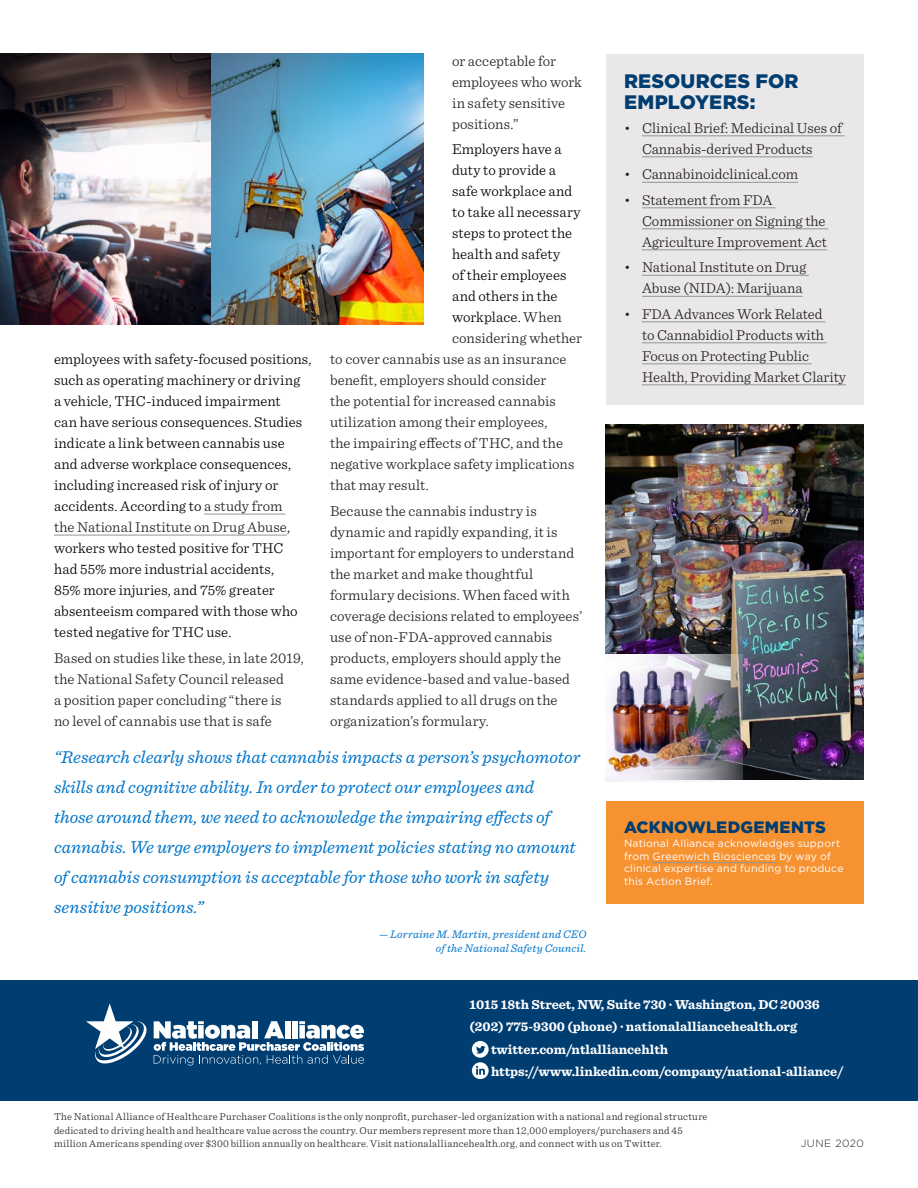
<style>
.page{position:relative;width:918px;height:1188px;background:#fff}
.page>*{position:absolute;margin:0;border:0;box-sizing:border-box;transform-origin:0 0}
.t1{font:900 19.5px/21px "Gotham";letter-spacing:.01em;color:#003d71}
.t2{font:italic 18px/30px "Sentinel";color:#0075c9}
.t3{font:900 16.5px "Gotham";letter-spacing:.01em;color:#003d71}
.t4{font:300 15px/21px "Sentinel";color:#231f20}
.t5{font:300 15px/21px "Sentinel";letter-spacing:.01em;color:#000}
.t6{font:300 15px "Sentinel";letter-spacing:.02em;color:#231f20}
.t7{font:700 13.5px "Sentinel";color:#fff}
.t8{font:italic 11.55px/13.5px "Sentinel";letter-spacing:.02em;color:#0075c9;text-align:right}
.t9{font:300 10.5px/13.5px "Sentinel";letter-spacing:.02em;color:#231f20}
.t10{font:10.5px/12.8px "Gotham";letter-spacing:.02em;color:#fff}
.t11{font:300 10.5px "Gotham";letter-spacing:.045em;color:#231f20}
.s1{color:#231f20}
</style>
<div class="page">
<img style="left:0;top:53px;width:424px;height:272px">
<div style="left:606px;top:54px;width:258px;height:351px;background:#e9e7e7"></div>
<hr style="left:642px;top:136px;width:203px;height:1px;background:#939598">
<hr style="left:642px;top:157px;width:171px;height:1px;background:#939598">
<hr style="left:642px;top:182px;width:156px;height:1px;background:#939598">
<hr style="left:642px;top:208px;width:133px;height:1px;background:#939598">
<hr style="left:642px;top:229px;width:186px;height:1px;background:#939598">
<hr style="left:642px;top:250px;width:185px;height:1px;background:#939598">
<hr style="left:642px;top:275px;width:167px;height:1px;background:#939598">
<hr style="left:642px;top:296px;width:161px;height:1px;background:#939598">
<hr style="left:642px;top:322px;width:183px;height:1px;background:#939598">
<hr style="left:642px;top:343px;width:185px;height:1px;background:#939598">
<hr style="left:642px;top:364px;width:170px;height:1px;background:#939598">
<hr style="left:642px;top:385px;width:204px;height:1px;background:#939598">
<div style="left:0;top:980px;width:918px;height:121px;background:#003d71"></div>
<svg style="left:86px;top:1003px;width:278px;height:63px"></svg>
<svg style="left:472px;top:1041px;width:17px;height:38px"></svg>
<hr style="left:204px;top:514px;width:81px;height:1px;background:#939598">
<hr style="left:54px;top:535px;width:233px;height:1px;background:#939598">
<div style="left:606px;top:801px;width:258px;height:102px;background:#f79231"></div>
<hr style="left:653px;top:862px;width:123px;height:1px;background:#939598">
<img style="left:606px;top:425px;width:258px;height:355px">
<img style="left:606px;top:654px;width:136px;height:127px">
<p class="t4" style="left:452px;top:49px;width:131px">or acceptable for employees who work in safety sensitive positions.”</p>
<p class="t5" style="left:452px;top:138px;width:111px">Employers have a</p>
<p class="t5" style="left:452px;top:159px;width:106px">duty to provide a</p>
<p class="t5" style="left:452px;top:180px;width:122px">safe workplace and</p>
<p class="t5" style="left:452px;top:201px;width:130px">to take all necessary</p>
<p class="t5" style="left:452px;top:222px;width:122px">steps to protect the</p>
<p class="t5" style="left:452px;top:243px;width:110px">health and safety</p>
<p class="t5" style="left:452px;top:264px;width:116px">of their employees</p>
<p class="t5" style="left:452px;top:285px;width:107px">and others in the</p>
<p class="t5" style="left:452px;top:306px;width:111px">workplace. <span class="s1">When</span></p>
<p class="t4" style="left:452px;top:327px;width:132px">considering whether</p>
<p class="t4" style="left:330px;top:348px;width:238px">to cover cannabis use as an insurance</p>
<p class="t4" style="left:330px;top:369px;width:218px">benefit, employers should consider</p>
<p class="t4" style="left:330px;top:390px;width:227px">the potential for increased cannabis</p>
<p class="t4" style="left:330px;top:411px;width:219px">utilization among their employees,</p>
<p class="t6" style="left:330px;top:432px;width:235px">the impairing effects of THC, and the</p>
<p class="t4" style="left:330px;top:453px;width:246px">negative workplace safety implications</p>
<p class="t4" style="left:330px;top:474px;width:100px">that may result.</p>
<p class="t4" style="left:330px;top:499px;width:254px">Because the cannabis industry is dynamic and rapidly expanding, it is important for employers to understand the market and make thoughtful formulary decisions. When faced with coverage decisions related to employees’ use of non-FDA-approved cannabis products, employers should apply the same evidence-based and value-based standards applied to all drugs on the organization’s formulary.</p>
<p class="t2" style="left:54px;top:740px;width:528px">“Research clearly shows that cannabis impacts a person’s psychomotor skills and cognitive ability. In order to protect our employees and<br>those around them, we need to acknowledge the impairing effects of cannabis. We urge employers to implement policies stating no amount of cannabis consumption is acceptable for those who work in safety sensitive positions.”</p>
<p class="t8" style="left:379px;top:927px;width:209px">— Lorraine M. Martin, president and CEO of the National Safety Council.</p>
<p class="t5" style="left:54px;top:348px;width:259px">employees with safety-focused positions, such as operating machinery or driving<br>a vehicle, THC-induced impairment<br>can have serious consequences. Studies indicate a link between cannabis use and adverse workplace consequences, including increased risk of injury or accidents. According to <span class="s1">a study from<br>the National Institute on Drug Abuse</span>, workers who tested positive for THC<br>had 55% more industrial accidents,<br>85% more injuries, and 75% greater absenteeism compared with those who tested negative for THC use.</p>
<p class="t4" style="left:54px;top:646px;width:251px">Based on studies like these, in late 2019, the National Safety Council released<br>a position paper concluding “there is<br>no level of cannabis use that is safe</p>
<h1 class="t1" style="left:624px;top:70px;width:176px">RESOURCES FOR<br>EMPLOYERS:</h1>
<p class="t4" style="left:642px;top:116px;width:202px;text-indent:-18px">• Clinical Brief: Medicinal Uses of<br>Cannabis-derived Products</p>
<p class="t4" style="left:624px;top:163px;width:176px">• Cannabinoidclinical.com</p>
<p class="t4" style="left:642px;top:188px;width:187px;text-indent:-18px">• Statement from FDA<br>Commissioner on Signing the<br>Agriculture Improvement Act</p>
<p class="t4" style="left:624px;top:256px;width:184px;text-align:right">• National Institute on Drug<br>Abuse (NIDA): Marijuana</p>
<p class="t4" style="left:642px;top:302px;width:206px;text-indent:-18px">• FDA Advances Work Related<br>to Cannabidiol Products with<br>Focus on Protecting Public<br>Health, Providing Market Clarity</p>
<p class="t3" style="left:624px;top:817px;width:203px">ACKNOWLEDGEMENTS</p>
<p class="t10" style="left:624px;top:837px;width:221px">National Alliance acknowledges support from Greenwich Biosciences by way of clinical expertise and funding to produce this Action Brief.</p>
<p class="t7" style="left:470px;top:994px;width:352px">1015 18th Street, NW, Suite 730 · Washington, DC 20036</p>
<p class="t7" style="left:470px;top:1016px;width:329px">(202) 775-9300 (phone) · nationalalliancehealth.org</p>
<p class="t7" style="left:491px;top:1039px;width:179px">twitter.com/ntlalliancehlth</p>
<p class="t7" style="left:491px;top:1061px;width:354px">https://www.linkedin.com/company/national-alliance/</p>
<p class="t9" style="left:54px;top:1109px;width:655px">The National Alliance of Healthcare Purchaser Coalitions is the only nonprofit, purchaser-led organization with a national and regional structure dedicated to driving health and healthcare value across the country. Our members represent more than 12,000 employers/purchasers and 45 million Americans spending over $300 billion annually on healthcare. Visit nationalalliancehealth.org, and connect with us on Twitter.</p>
<p class="t11" style="left:801px;top:1138px;width:65px">JUNE 2020</p>
</div>
